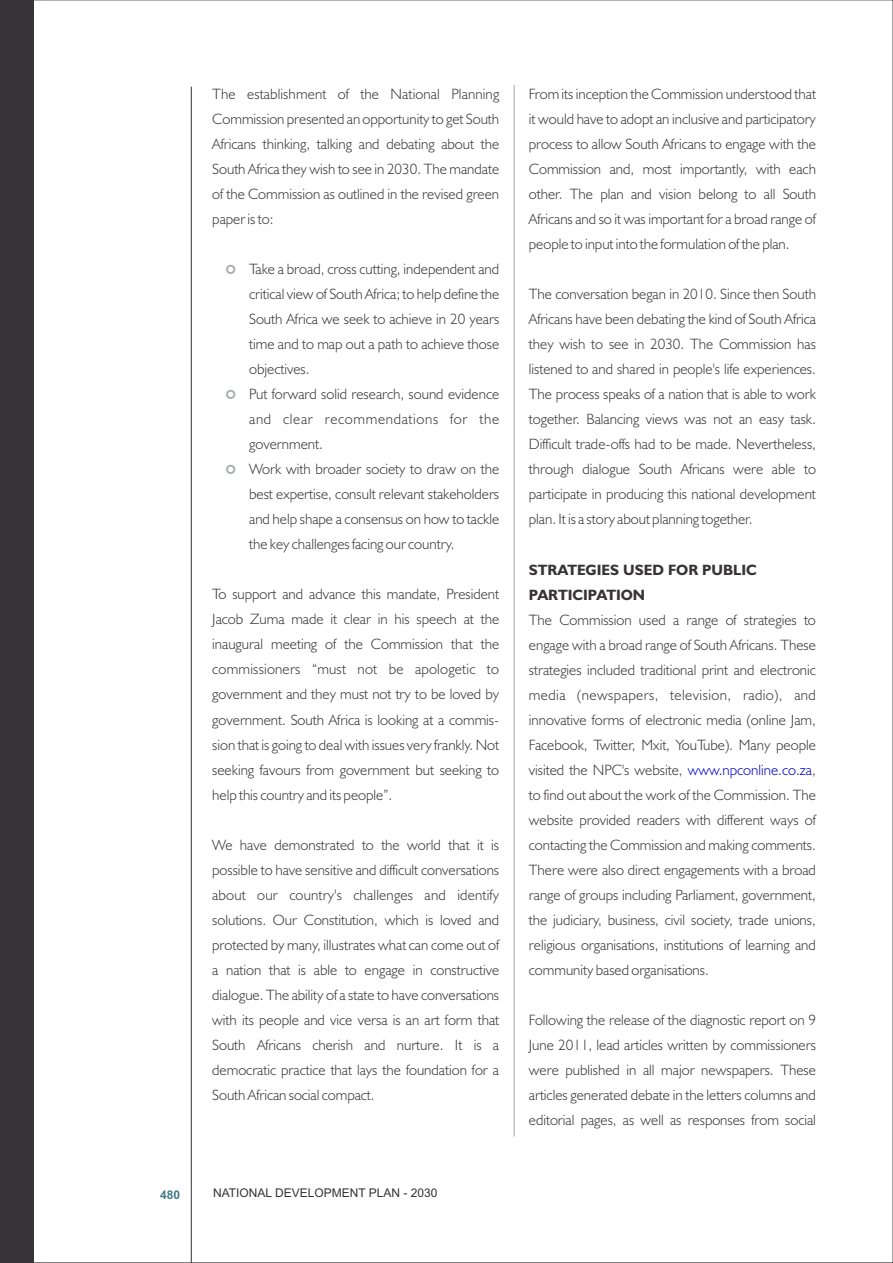
<style>
.page{position:relative;width:893px;height:1263px;background:#fff}
.page>*{position:absolute;margin:0;border:0;box-sizing:border-box;transform-origin:0 0}
.t1{font:300 15px/25px "Humanist 521 BT";color:#383336;text-align:justify}
.t2{font:700 15px/25.2px "Humanist 521 BT";color:#383336}
.t3{font:12px "Arial";color:#383336}
.t4{font:700 12px "Arial";color:#457a85}
.s1{color:#0000c4}
</style>
<div class="page">
<hr style="left:191px;top:87px;width:1px;height:1176px;background:#383336">
<hr style="left:514px;top:85px;width:1px;height:1051px;background:#a8abad">
<div style="left:0;top:0;width:34px;height:1263px;background:#383336"></div>
<p class="t1" style="left:212px;top:83px;width:288px">The establishment of the National Planning Commission presented an opportunity to get South Africans thinking, talking and debating about the South Africa they wish to see in 2030. The mandate of the Commission as outlined in the revised green paper is to:</p>
<p class="t1" style="left:249px;top:258px;width:252px;text-align:left">Take a broad, cross cutting, independent and critical view of South Africa; to help define the South Africa we seek to achieve in 20 years time and to map out a path to achieve those objectives.<br>Put forward solid research, sound evidence and clear recommendations for the government.<br>Work with broader society to draw on the best expertise, consult relevant stakeholders and help shape a consensus on how to tackle the key challenges facing our country.</p>
<p class="t1" style="left:212px;top:583px;width:288px">To support and advance this mandate, President Jacob Zuma made it clear in his speech at the inaugural meeting of the Commission that the commissioners “must not be apologetic to government and they must not try to be loved by government. South Africa is looking at a commis&shy;sion that is going to deal with issues very frankly. Not seeking favours from government but seeking to help this country and its people”.</p>
<p class="t1" style="left:212px;top:833px;width:288px">We have demonstrated to the world that it is possible to have sensitive and difficult conversations about our country's challenges and identify solutions. Our Constitution, which is loved and protected by many, illustrates what can come out of a nation that is able to engage in constructive dialogue. The ability of a state to have conversations with its people and vice versa is an art form that South Africans cherish and nurture. It is a democratic practice that lays the foundation for a South African social compact.</p>
<p class="t4" style="left:160px;top:1190px;width:22px">480</p>
<p class="t3" style="left:213px;top:1188px;width:226px">NATIONAL DEVELOPMENT PLAN - 2030</p>
<p class="t1" style="left:529px;top:83px;width:289px">From its inception the Commission understood that it would have to adopt an inclusive and participatory process to allow South Africans to engage with the Commission and, most importantly, with each other. The plan and vision belong to all South Africans and so it was important for a broad range of people to input into the formulation of the plan.</p>
<p class="t1" style="left:529px;top:283px;width:289px">The conversation began in 2010. Since then South Africans have been debating the kind of South Africa they wish to see in 2030. The Commission has listened to and shared in people's life experiences.<br>The process speaks of a nation that is able to work together. Balancing views was not an easy task.<br>Difficult trade-offs had to be made. Nevertheless, through dialogue South Africans were able to participate in producing this national development plan. It is a story about planning together.</p>
<p class="t2" style="left:529px;top:558px;width:229px">STRATEGIES USED FOR PUBLIC<br>PARTICIPATION</p>
<p class="t1" style="left:529px;top:608px;width:289px">The Commission used a range of strategies to engage with a broad range of South Africans. These strategies included traditional print and electronic media (newspapers, television, radio), and innovative forms of electronic media (online Jam, Facebook, Twitter, Mxit, YouTube). Many people visited the NPC's website, <span class="s1">www.npconline.co.za</span>, to find out about the work of the Commission. The website provided readers with different ways of contacting the Commission and making comments.<br>There were also direct engagements with a broad range of groups including Parliament, government, the judiciary, business, civil society, trade unions, religious organisations, institutions of learning and community based organisations.</p>
<p class="t1" style="left:529px;top:1008px;width:289px">Following the release of the diagnostic report on 9<br>June 2011, lead articles written by commissioners were published in all major newspapers. These articles generated debate in the letters columns and editorial pages, as well as responses from social</p>
</div>
